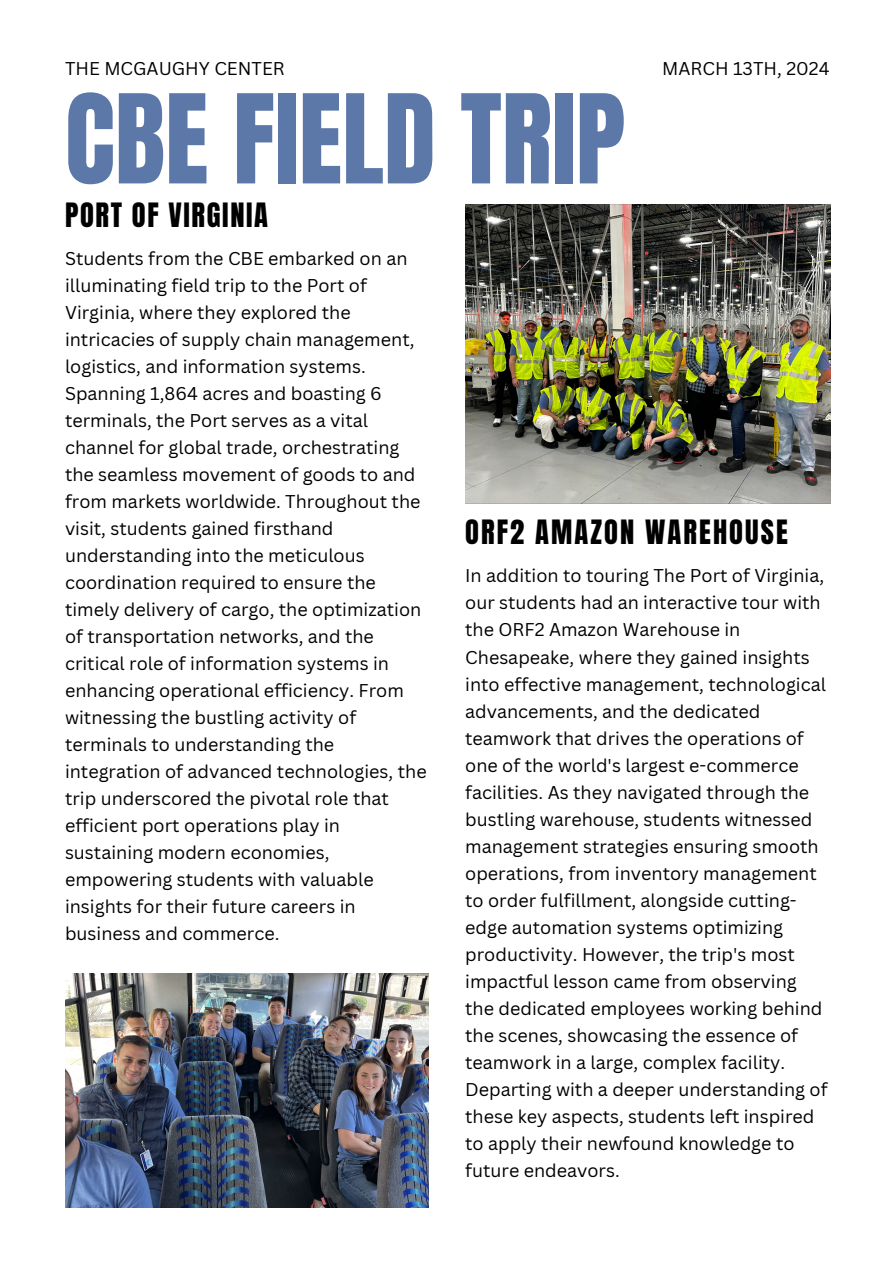
<style>
.page{position:relative;width:894px;height:1264px;background:#fff}
.page>*{position:absolute;margin:0;border:0;box-sizing:border-box;transform-origin:0 0}
.t1{font:105px "Anton";color:#5b78a8}
.t2{font:28.5px "Anton";letter-spacing:.075em;color:#000}
.t3{font:28.5px "Anton";letter-spacing:.055em;color:#000}
.t4{font:18px/27px "Canva Sans";color:#000}
</style>
<div class="page">
<img style="left:465px;top:205px;width:364px;height:298px">
<img style="left:65px;top:973px;width:363px;height:234px">
<h1 class="t4" style="left:65px;top:54px;width:221px">THE MCGAUGHY CENTER</h1>
<h3 class="t1" style="left:65px;top:64px;width:561px">CBE FIELD TRIP</h3>
<h3 class="t3" style="left:65px;top:194px;width:204px">PORT OF VIRGINIA</h3>
<p class="t4" style="left:662px;top:54px;width:169px">MARCH 13TH, 2024</p>
<h2 class="t4" style="left:65px;top:245px;width:363px">Students from the CBE embarked on an illuminating field trip to the Port of Virginia, where they explored the intricacies of supply chain management, logistics, and information systems.<br>Spanning 1,864 acres and boasting 6 terminals, the Port serves as a vital channel for global trade, orchestrating the seamless movement of goods to and from markets worldwide. Throughout the visit, students gained firsthand understanding into the meticulous coordination required to ensure the timely delivery of cargo, the optimization of transportation networks, and the critical role of information systems in enhancing operational efficiency. From witnessing the bustling activity of terminals to understanding the integration of advanced technologies, the trip underscored the pivotal role that efficient port operations play in sustaining modern economies, empowering students with valuable insights for their future careers in business and commerce.</h2>
<h2 class="t2" style="left:465px;top:511px;width:324px">ORF2 AMAZON WAREHOUSE</h2>
<p class="t4" style="left:465px;top:562px;width:364px">In addition to touring The Port of Virginia, our students had an interactive tour with the ORF2 Amazon Warehouse in Chesapeake, where they gained insights into effective management, technological advancements, and the dedicated teamwork that drives the operations of one of the world's largest e-commerce facilities. As they navigated through the bustling warehouse, students witnessed management strategies ensuring smooth operations, from inventory management to order fulfillment, alongside cutting&shy;edge automation systems optimizing productivity. However, the trip's most impactful lesson came from observing the dedicated employees working behind the scenes, showcasing the essence of teamwork in a large, complex facility.<br>Departing with a deeper understanding of these key aspects, students left inspired to apply their newfound knowledge to future endeavors.</p>
</div>
